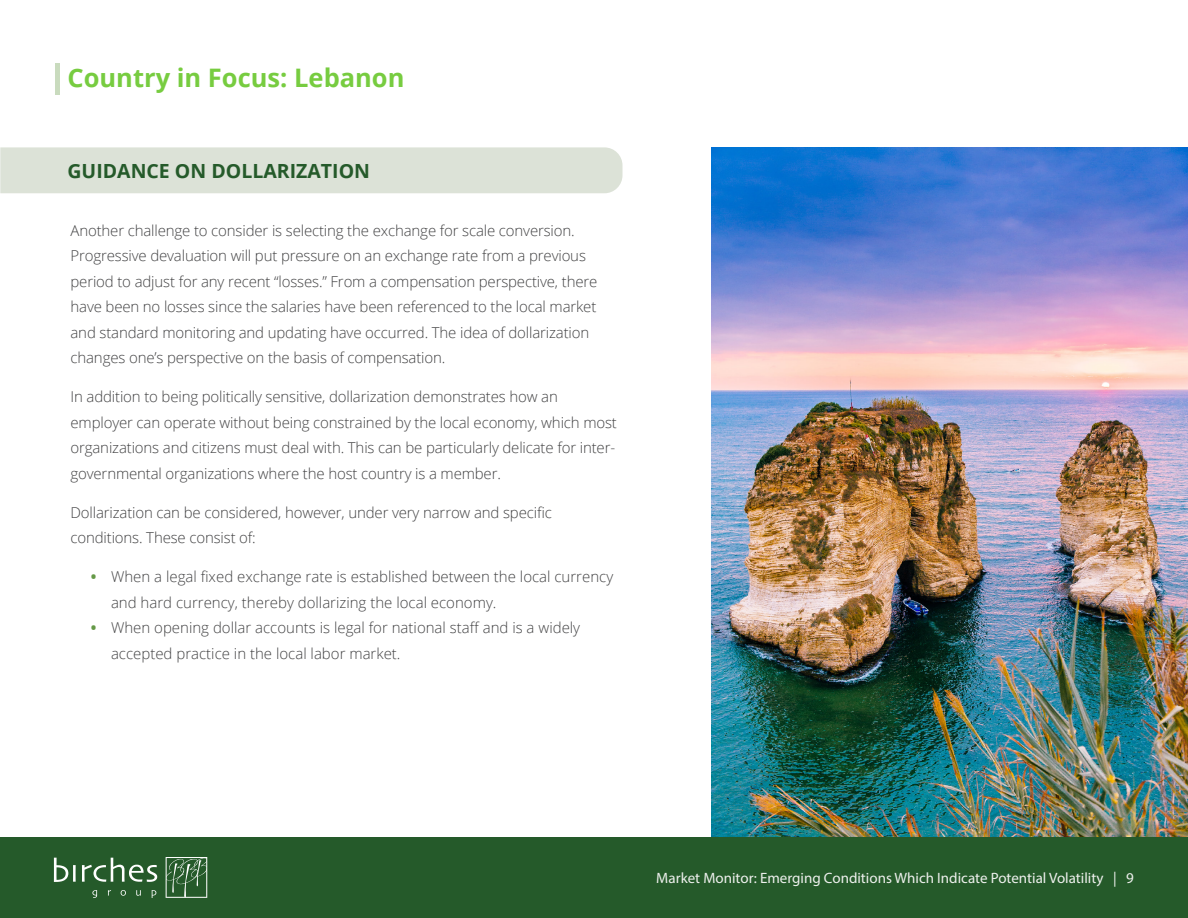
<style>
.page{position:relative;width:1188px;height:918px;background:#fff}
.page>*{position:absolute;margin:0;border:0;box-sizing:border-box;transform-origin:0 0}
.t1{font:700 25.5px "Open Sans";color:#77cc40}
.t2{font:700 19.5px "Open Sans";color:#255a2a}
.Body{font:300 15px/25.5px "Open Sans";letter-spacing:-.01em;color:#434344}
.t3{font:15px "Myriad Pro";color:#eef0ed}
.s1{font-weight:700;color:#659947}
</style>
<div class="page">
<div style="left:55px;top:63px;width:5px;height:31px;background:#c9dbbe"></div>
<div style="left:0;top:147px;width:622px;height:46px;background:#dce2d7"></div>
<img style="left:711px;top:147px;width:477px;height:690px">
<div style="left:0;top:837px;width:1188px;height:81px;background:#255a2a"></div>
<svg style="left:54px;top:858px;width:22px;height:24px"></svg>
<svg style="left:82px;top:858px;width:75px;height:24px"></svg>
<svg style="left:92px;top:890px;width:5px;height:8px"></svg>
<svg style="left:121px;top:890px;width:5px;height:6px"></svg>
<svg style="left:136px;top:890px;width:5px;height:6px"></svg>
<svg style="left:152px;top:890px;width:4px;height:8px"></svg>
<svg style="left:166px;top:857px;width:41px;height:41px"></svg>
<h2 class="t1" style="left:68px;top:60px;width:339px">Country in Focus: Lebanon</h2>
<h3 class="t2" style="left:68px;top:158px;width:304px">GUIDANCE ON DOLLARIZATION</h3>
<p class="Body" style="left:70px;top:217px;width:528px">Another challenge to consider is selecting the exchange for scale conversion.<br>Progressive devaluation will put pressure on an exchange rate from a previous period to adjust for any recent “losses.” From a compensation perspective, there have been no losses since the salaries have been referenced to the local market and standard monitoring and updating have occurred. The idea of dollarization changes one’s perspective on the basis of compensation.</p>
<p class="Body" style="left:70px;top:384px;width:548px">In addition to being politically sensitive, dollarization demonstrates how an employer can operate without being constrained by the local economy, which most organizations and citizens must deal with. This can be particularly delicate for inter&shy;governmental organizations where the host country is a member.</p>
<p class="Body" style="left:70px;top:499px;width:483px">Dollarization can be considered, however, under very narrow and specific conditions. These consist of:</p>
<p class="Body" style="left:111px;top:564px;width:504px;text-indent:-20px"><span class="s1">•</span> When a legal fixed exchange rate is established between the local currency and hard currency, thereby dollarizing the local economy.</p>
<p class="Body" style="left:111px;top:615px;width:471px;text-indent:-20px"><span class="s1">•</span> When opening dollar accounts is legal for national staff and is a widely accepted practice in the local labor market.</p>
<p class="t3" style="left:656px;top:869px;width:479px">Market Monitor: Emerging Conditions Which Indicate Potential Volatility | 9</p>
</div>
